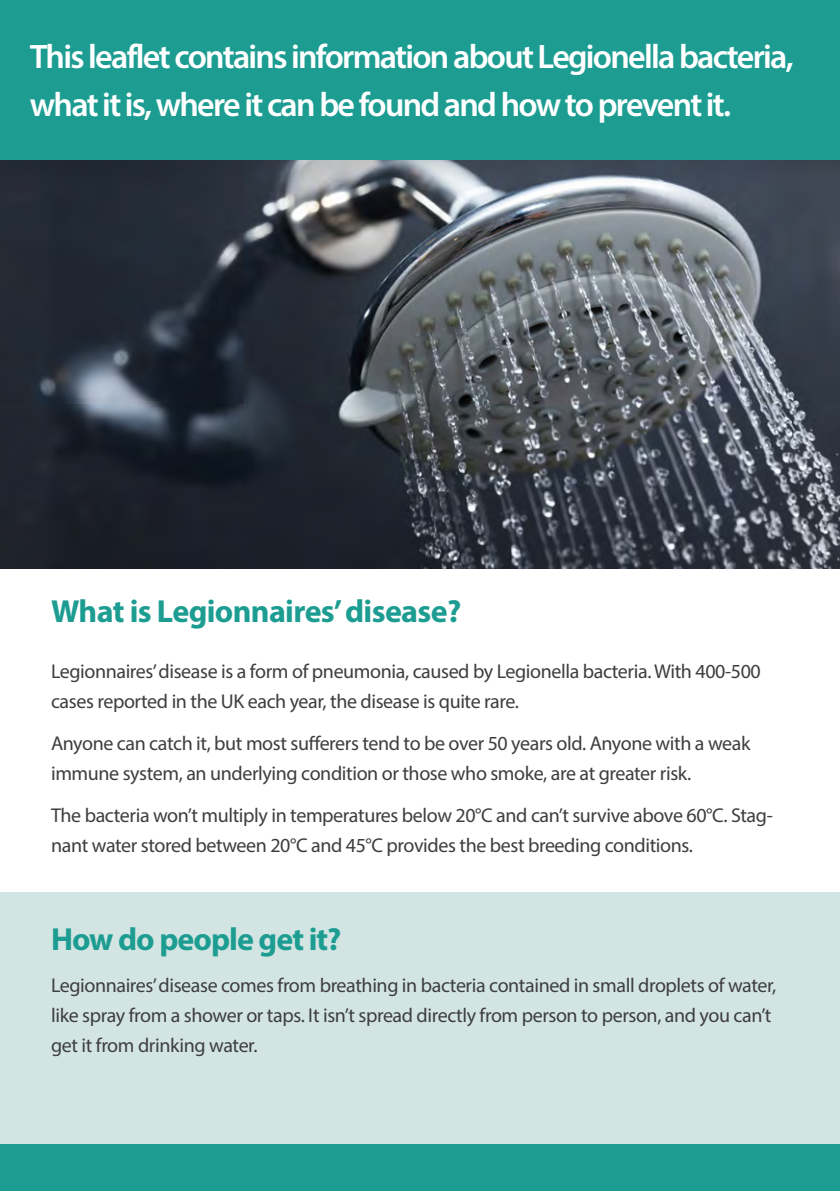
<style>
.page{position:relative;width:840px;height:1191px;background:#fff}
.page>*{position:absolute;margin:0;border:0;box-sizing:border-box;transform-origin:0 0}
.t1{font:600 34px/48px "Myriad Pro";letter-spacing:-.05em;color:#fff}
.t2{font:700 32px "Myriad Pro";letter-spacing:-.02em;color:#1d9d92}
.t3{font:20px/30px "Myriad Pro";letter-spacing:-.02em;color:#3e3e3f}
</style>
<div class="page">
<div style="left:0;top:0;width:839px;height:547px;background:#1d9d92"></div>
<div style="left:0;top:892px;width:839px;height:291px;background:#d3e5e2"></div>
<div style="left:0;top:157px;width:839px;height:412px;background:#231f20;opacity:.12"></div>
<div style="left:0;top:1144px;width:839px;height:47px;background:#1d9d92"></div>
<p class="t1" style="left:30px;top:32px;width:765px">This leaflet contains information about Legionella bacteria, what it is, where it can be found and how to prevent it.</p>
<p class="t2" style="left:51px;top:590px;width:411px">What is Legionnaires’ disease?</p>
<p class="t3" style="left:51px;top:656px;width:711px">Legionnaires’ disease is a form of pneumonia, caused by Legionella bacteria. With 400-500 cases reported in the UK each year, the disease is quite rare.</p>
<p class="t3" style="left:51px;top:728px;width:700px">Anyone can catch it, but most sufferers tend to be over 50 years old. Anyone with a weak immune system, an underlying condition or those who smoke, are at greater risk.</p>
<p class="t3" style="left:51px;top:800px;width:722px">The bacteria won’t multiply in temperatures below 20°C and can’t survive above 60°C. Stag&shy;nant water stored between 20°C and 45°C provides the best breeding conditions.</p>
<p class="t2" style="left:51px;top:918px;width:292px">How do people get it?</p>
<p class="t3" style="left:51px;top:969px;width:726px">Legionnaires’ disease comes from breathing in bacteria contained in small droplets of water, like spray from a shower or taps. It isn’t spread directly from person to person, and you can’t get it from drinking water.</p>
</div>
